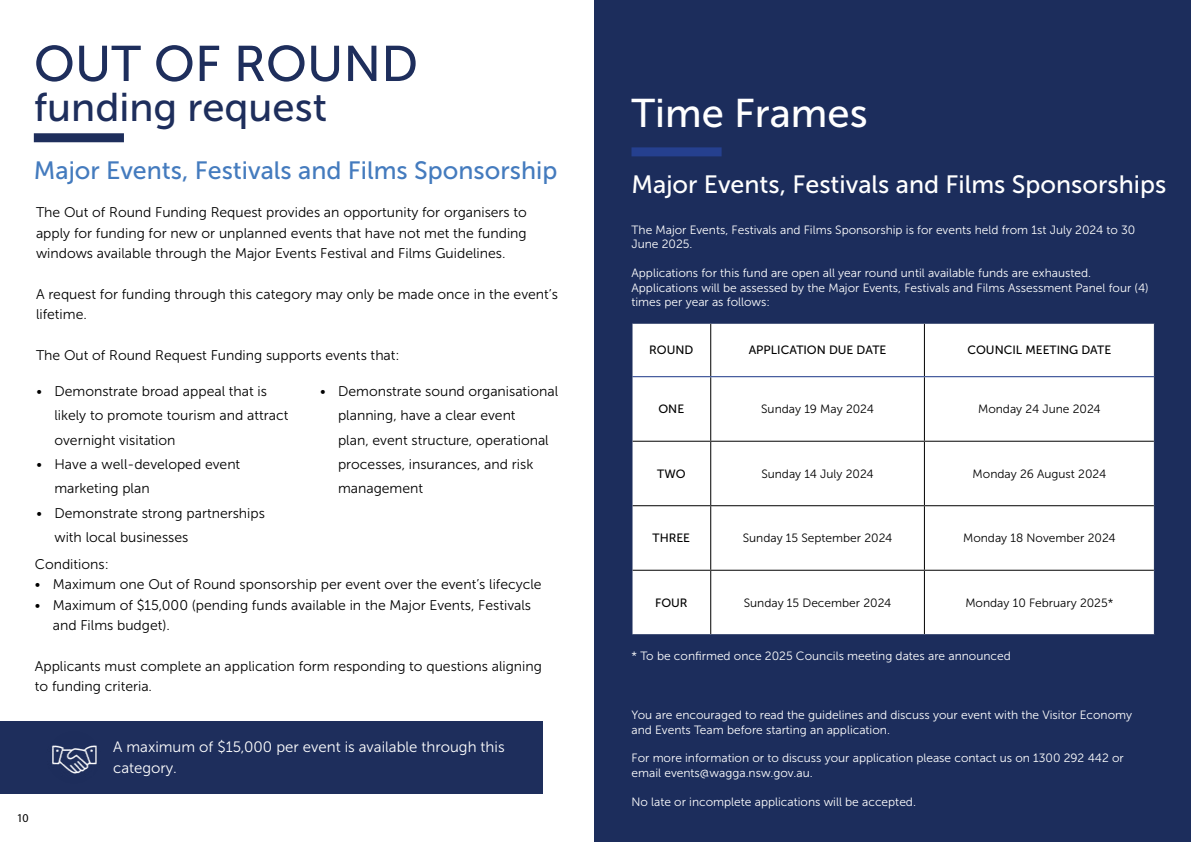
<style>
.page{position:relative;width:1191px;height:842px;background:#fff}
.page>*{position:absolute;margin:0;border:0;box-sizing:border-box;transform-origin:0 0}
.t1{font:50px "Museo Sans 500";color:#1e2e5c}
.t2{font:40px "Museo Sans 500";color:#1e2e5c}
.t3{font:40px "Museo Sans 500";color:#fff}
.t4{font:25px "Museo Sans 500";color:#fff}
.t5{font:25px "Museo Sans 500";color:#447bbe}
.t6{font:15px/20.4px "Museo Sans 300";color:#fff}
.t7{font:14px/24.4px "Museo Sans 300";color:#000}
.t8{font:12px/14.4px "Museo Sans 300";color:#fff}
.t9{font:12px "Museo Sans 300";color:#000}
.t10{font:12px "Museo Sans 500";color:#000}
.t11{font:12px "Myriad Pro";color:#000}
</style>
<div class="page">
<div style="left:0;top:721px;width:543px;height:72px;background:#1e2e5c"></div>
<img style="left:51px;top:745px;width:46px;height:29px">
<div style="left:594px;top:0;width:597px;height:842px;background:#1c2d5c"></div>
<div style="left:34px;top:133px;width:90px;height:9px;background:#1e2e5c"></div>
<div style="left:632px;top:324px;width:521px;height:52px;background:#fff"></div>
<div style="left:632px;top:377px;width:521px;height:257px;background:#fff"></div>
<hr style="left:632px;top:441px;width:78px;height:1px;background:#000">
<hr style="left:710px;top:441px;width:214px;height:1px;background:#000">
<hr style="left:924px;top:441px;width:229px;height:1px;background:#000">
<hr style="left:632px;top:505px;width:78px;height:1px;background:#000">
<hr style="left:710px;top:505px;width:214px;height:1px;background:#000">
<hr style="left:924px;top:505px;width:229px;height:1px;background:#000">
<hr style="left:632px;top:570px;width:78px;height:1px;background:#000">
<hr style="left:710px;top:570px;width:214px;height:1px;background:#000">
<hr style="left:924px;top:570px;width:229px;height:1px;background:#000">
<hr style="left:710px;top:324px;width:1px;height:52px;background:#000">
<hr style="left:924px;top:324px;width:1px;height:52px;background:#000">
<hr style="left:710px;top:377px;width:1px;height:64px;background:#000">
<hr style="left:924px;top:377px;width:1px;height:64px;background:#000">
<hr style="left:710px;top:442px;width:1px;height:63px;background:#000">
<hr style="left:924px;top:442px;width:1px;height:63px;background:#000">
<hr style="left:710px;top:506px;width:1px;height:64px;background:#000">
<hr style="left:924px;top:506px;width:1px;height:64px;background:#000">
<hr style="left:710px;top:571px;width:1px;height:63px;background:#000">
<hr style="left:924px;top:571px;width:1px;height:63px;background:#000">
<hr style="left:632px;top:376px;width:78px;height:1px;background:#25408f">
<hr style="left:710px;top:376px;width:214px;height:1px;background:#25408f">
<hr style="left:924px;top:376px;width:229px;height:1px;background:#25408f">
<div style="left:631px;top:147px;width:90px;height:9px;background:#25408f"></div>
<h1 class="t1" style="left:34px;top:36px;width:386px">OUT OF ROUND</h1>
<h2 class="t2" style="left:34px;top:85px;width:295px">funding request</h2>
<h3 class="t5" style="left:34px;top:157px;width:525px">Major Events, Festivals and Films Sponsorship</h3>
<p class="t7" style="left:36px;top:203px;width:492px;line-height:20.4px;text-align:justify">The Out of Round Funding Request provides an opportunity for organisers to apply for funding for new or unplanned events that have not met the funding windows available through the Major Events Festival and Films Guidelines.</p>
<p class="t7" style="left:36px;top:284px;width:523px;line-height:20.4px">A request for funding through this category may only be made once in the event’s lifetime.</p>
<p class="t7" style="left:36px;top:343px;width:365px">The Out of Round Request Funding supports events that:</p>
<p class="t7" style="left:54px;top:379px;width:235px;text-indent:-18px">• Demonstrate broad appeal that is likely to promote tourism and attract overnight visitation</p>
<p class="t7" style="left:54px;top:452px;width:187px;text-indent:-18px">• Have a well-developed event marketing plan</p>
<p class="t7" style="left:54px;top:501px;width:212px;text-indent:-18px">• Demonstrate strong partnerships with local businesses</p>
<p class="t7" style="left:338px;top:379px;width:222px;text-indent:-18px">• Demonstrate sound organisational planning, have a clear event<br>plan, event structure, operational processes, insurances, and risk management</p>
<p class="t7" style="left:35px;top:552px;width:75px">Conditions:</p>
<p class="t7" style="left:35px;top:572px;width:508px">• Maximum one Out of Round sponsorship per event over the event’s lifecycle</p>
<p class="t7" style="left:53px;top:595px;width:480px;line-height:20.4px;text-indent:-18px">• Maximum of $15,000 (pending funds available in the Major Events, Festivals and Films budget).</p>
<p class="t7" style="left:35px;top:656px;width:508px;line-height:20.4px">Applicants must complete an application form responding to questions aligning to funding criteria.</p>
<p class="t11" style="left:17px;top:811px;width:13px">10</p>
<p class="t6" style="left:113px;top:737px;width:393px">A maximum of $15,000 per event is available through this category.</p>
<h2 class="t3" style="left:631px;top:91px;width:238px">Time Frames</h2>
<h3 class="t4" style="left:631px;top:171px;width:536px">Major Events, Festivals and Films Sponsorships</h3>
<p class="t8" style="left:631px;top:223px;width:505px">The Major Events, Festivals and Films Sponsorship is for events held from 1st July 2024 to 30<br>June 2025.</p>
<p class="t8" style="left:631px;top:266px;width:518px">Applications for this fund are open all year round until available funds are exhausted.<br>Applications will be assessed by the Major Events, Festivals and Films Assessment Panel four (4) times per year as follows:</p>
<p class="t10" style="left:649px;top:344px;width:46px">ROUND</p>
<p class="t10" style="left:748px;top:344px;width:139px">APPLICATION DUE DATE</p>
<p class="t10" style="left:967px;top:344px;width:145px">COUNCIL MEETING DATE</p>
<p class="t10" style="left:658px;top:403px;width:27px">ONE</p>
<p class="t9" style="left:761px;top:403px;width:114px">Sunday 19 May 2024</p>
<p class="t9" style="left:978px;top:403px;width:124px">Monday 24 June 2024</p>
<p class="t10" style="left:657px;top:467px;width:30px">TWO</p>
<p class="t9" style="left:761px;top:467px;width:114px">Sunday 14 July 2024</p>
<p class="t9" style="left:972px;top:467px;width:135px">Monday 26 August 2024</p>
<p class="t10" style="left:652px;top:532px;width:39px">THREE</p>
<p class="t9" style="left:742px;top:532px;width:151px">Sunday 15 September 2024</p>
<p class="t9" style="left:963px;top:532px;width:154px">Monday 18 November 2024</p>
<p class="t10" style="left:655px;top:596px;width:34px">FOUR</p>
<p class="t9" style="left:744px;top:596px;width:149px">Sunday 15 December 2024</p>
<p class="t9" style="left:965px;top:596px;width:150px">Monday 10 February 2025*</p>
<p class="t8" style="left:631px;top:649px;width:381px">* To be confirmed once 2025 Councils meeting dates are announced</p>
<p class="t8" style="left:631px;top:708px;width:502px">You are encouraged to read the guidelines and discuss your event with the Visitor Economy and Events Team before starting an application.</p>
<p class="t8" style="left:631px;top:751px;width:494px">For more information or to discuss your application please contact us on 1300 292 442 or email events@wagga.nsw.gov.au.</p>
<p class="t8" style="left:631px;top:794px;width:286px">No late or incomplete applications will be accepted.</p>
</div>
